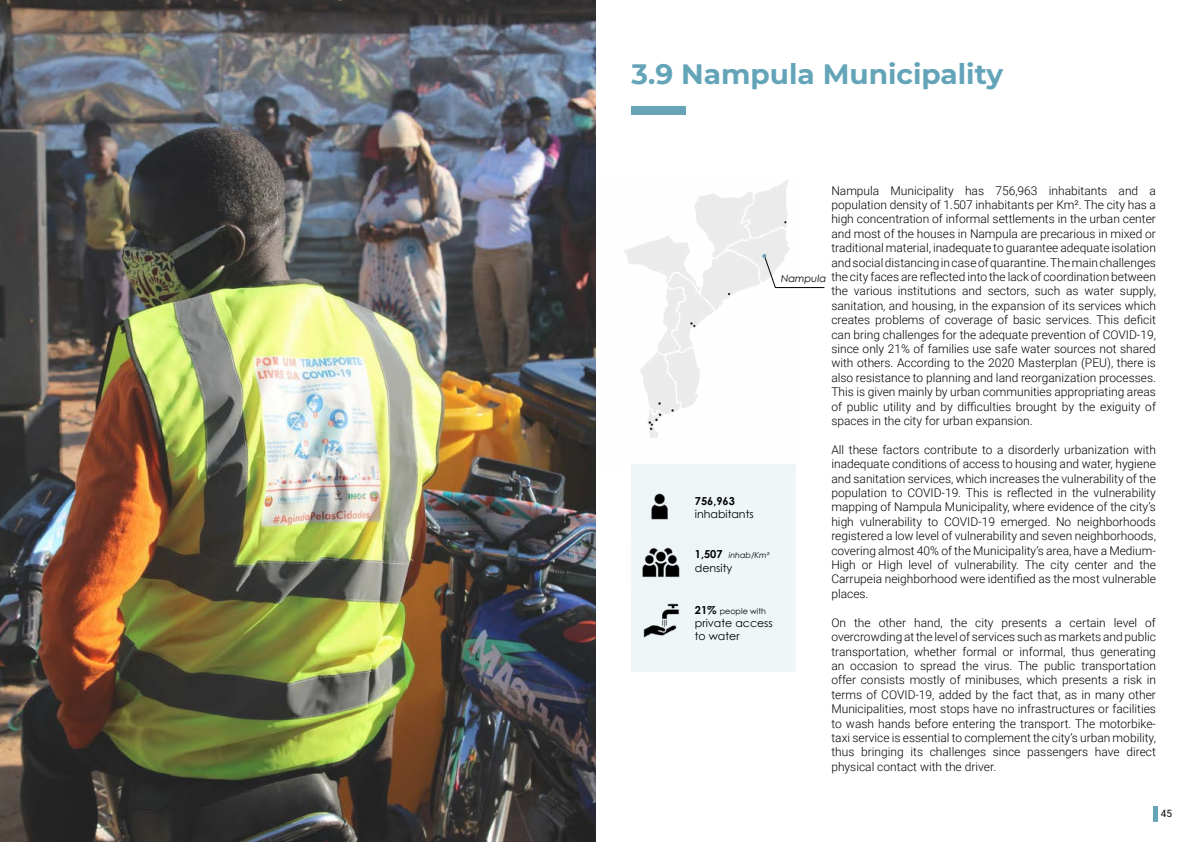
<style>
.page{position:relative;width:1191px;height:842px;background:#fff}
.page>*{position:absolute;margin:0;border:0;box-sizing:border-box;transform-origin:0 0}
.t1{font:700 28px "Montserrat";color:#64a4b8}
.t2{font:300 12px/14.4px "Roboto";color:#000;text-align:justify}
.t3{font:11px/13.2px "Century Gothic";color:#000}
.t4{font:700 11px "Century Gothic";color:#000}
.t5{font:10px "Roboto";color:#000}
.t6{font:italic 9.9px "Century Gothic";color:#000}
.t7{font:italic 8px "Century Gothic";color:#000}
.t8{font:8px "Century Gothic";color:#000}
.s1{font-weight:700;font-style:normal;font-size:11px}
.s2{font-weight:700;font-size:11px}
</style>
<div class="page">
<img style="left:595px;top:176px;width:201px;height:292px">
<div style="left:631px;top:107px;width:55px;height:8px;background:#67a4b8"></div>
<hr style="left:775px;top:287px;width:49px;height:1px;background:#000">
<div style="left:631px;top:465px;width:165px;height:207px;background:#eff6f8"></div>
<img style="left:642px;top:547px;width:38px;height:31px">
<img style="left:651px;top:493px;width:17px;height:27px">
<img style="left:643px;top:603px;width:36px;height:35px">
<svg style="left:762px;top:254px;width:14px;height:34px"></svg>
<div style="left:1153px;top:806px;width:5px;height:16px;background:#67a4b8"></div>
<img style="left:0;top:0;width:595px;height:842px">
<h1 class="t1" style="left:631px;top:54px;width:373px">3.9 Nampula Municipality</h1>
<p class="t4" style="left:695px;top:493px;width:42px">756,963</p>
<p class="t3" style="left:695px;top:508px;width:60px">inhabitants</p>
<p class="t7" style="left:695px;top:550px;width:76px"><span class="s1">1,507</span> inhab/Km²</p>
<p class="t3" style="left:695px;top:561px;width:39px">density</p>
<p class="t8" style="left:695px;top:605px;width:73px"><span class="s2">21%</span> people with</p>
<p class="t3" style="left:695px;top:616px;width:79px">private access to water</p>
<p class="t2" style="left:831px;top:183px;width:326px">Nampula Municipality has 756,963 inhabitants and a population density of 1.507 inhabitants per Km². The city has a high concentration of informal settlements in the urban center and most of the houses in Nampula are precarious in mixed or traditional material, inadequate to guarantee adequate isolation and social distancing in case of quarantine. The main challenges the city faces are reflected into the lack of coordination between the various institutions and sectors, such as water supply, sanitation, and housing, in the expansion of its services which creates problems of coverage of basic services. This deficit can bring challenges for the adequate prevention of COVID-19, since only 21% of families use safe water sources not shared with others. According to the 2020 Masterplan (PEU), there is also resistance to planning and land reorganization processes.<br>This is given mainly by urban communities appropriating areas of public utility and by difficulties brought by the exiguity of spaces in the city for urban expansion.</p>
<p class="t2" style="left:831px;top:442px;width:326px">All these factors contribute to a disorderly urbanization with inadequate conditions of access to housing and water, hygiene and sanitation services, which increases the vulnerability of the population to COVID-19. This is reflected in the vulnerability mapping of Nampula Municipality, where evidence of the city’s high vulnerability to COVID-19 emerged. No neighborhoods registered a low level of vulnerability and seven neighborhoods, covering almost 40% of the Municipality’s area, have a Medium-High or High level of vulnerability. The city center and the Carrupeia neighborhood were identified as the most vulnerable places.</p>
<p class="t2" style="left:831px;top:615px;width:326px">On the other hand, the city presents a certain level of overcrowding at the level of services such as markets and public transportation, whether formal or informal, thus generating an occasion to spread the virus. The public transportation offer consists mostly of minibuses, which presents a risk in terms of COVID-19, added by the fact that, as in many other Municipalities, most stops have no infrastructures or facilities to wash hands before entering the transport. The motorbike&shy;taxi service is essential to complement the city’s urban mobility, thus bringing its challenges since passengers have direct physical contact with the driver.</p>
<p class="t6" style="left:781px;top:271px;width:47px">Nampula</p>
<p class="t5" style="left:1160px;top:807px;width:13px">45</p>
</div>
